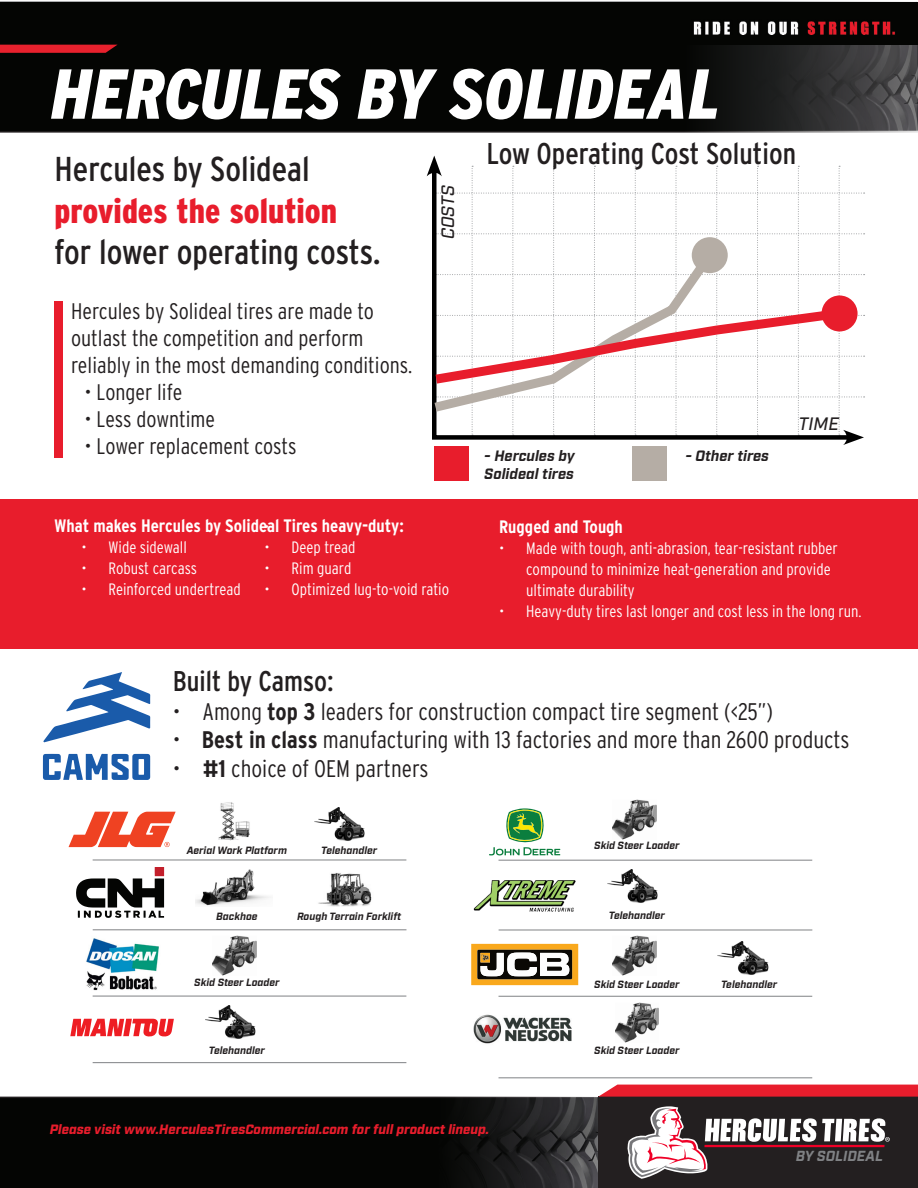
<style>
.page{position:relative;width:918px;height:1188px;background:#fff}
.page>*{position:absolute;margin:0;border:0;box-sizing:border-box;transform-origin:0 0}
.t1{font:italic 900 70.5px "Interstate Condensed";color:#fff}
.t2{font:34.5px "Interstate Condensed";color:#231f20}
.t3{font:900 34.5px "Interstate Condensed";color:#e81d2c}
.t4{font:30px "Interstate Condensed";color:#231f20}
.t5{font:28.5px "Interstate Condensed";color:#231f20}
.t6{font:300 24px "Interstate Condensed";color:#231f20}
.t7{font:300 22.5px "Interstate Condensed";color:#231f20}
.t8{font:700 18px "Interstate Condensed";color:#fff}
.t9{font:italic 500 18px "Industry";color:#231f20}
.t10{font:300 16.5px/21px "Interstate Condensed";color:#fff}
.t11{font:italic 700 15px "Industry";color:#231f20}
.t12{font:300 15px "Interstate Condensed";color:#fff}
.t13{font:italic 700 14.55px "Industry";color:#808285}
.t14{font:italic 900 13.5px "Industry";color:#e81d2c}
.t15{font:italic 700 10.5px "Industry";color:#231f20}
.s1{font-weight:700}
</style>
<div class="page">
<svg style="left:0;top:1097px;width:598px;height:91px"></svg>
<div style="left:598px;top:1097px;width:320px;height:91px;background:#231f20"></div>
<svg style="left:598px;top:1085px;width:320px;height:12px"></svg>
<svg style="left:628px;top:1106px;width:262px;height:73px"></svg>
<div style="left:435px;top:446px;width:34px;height:35px;background:#e81d2c"></div>
<div style="left:632px;top:446px;width:34px;height:35px;background:#b5ada5"></div>
<svg style="left:426px;top:156px;width:439px;height:289px"></svg>
<div style="left:822px;top:295px;width:36px;height:36px;background:#e81d2c;border-radius:50%"></div>
<div style="left:55px;top:302px;width:8px;height:156px;background:#e81d2c"></div>
<svg style="left:0;top:45px;width:918px;height:88px"></svg>
<div style="left:0;top:2px;width:918px;height:43px;background:#040503"></div>
<svg style="left:0;top:45px;width:118px;height:8px"></svg>
<img style="left:693px;top:21px;width:202px;height:14px">
<div style="left:0;top:499px;width:918px;height:150px;background:#e81d2c"></div>
<svg style="left:43px;top:672px;width:107px;height:71px"></svg>
<svg style="left:43px;top:754px;width:107px;height:26px"></svg>
<hr style="left:93px;top:930px;width:313px;height:1px;background:#808285">
<hr style="left:93px;top:860px;width:313px;height:1px;background:#808285">
<hr style="left:93px;top:996px;width:313px;height:1px;background:#808285">
<hr style="left:93px;top:1062px;width:313px;height:1px;background:#808285">
<hr style="left:499px;top:930px;width:313px;height:1px;background:#808285">
<hr style="left:499px;top:860px;width:313px;height:1px;background:#808285">
<hr style="left:499px;top:996px;width:313px;height:1px;background:#808285">
<hr style="left:499px;top:1078px;width:313px;height:1px;background:#808285">
<img style="left:86px;top:938px;width:73px;height:53px">
<svg style="left:76px;top:867px;width:88px;height:51px"></svg>
<svg style="left:69px;top:812px;width:107px;height:35px"></svg>
<svg style="left:70px;top:1019px;width:104px;height:17px"></svg>
<svg style="left:489px;top:808px;width:71px;height:47px"></svg>
<img style="left:473px;top:880px;width:103px;height:32px">
<svg style="left:471px;top:944px;width:107px;height:41px"></svg>
<img style="left:474px;top:1014px;width:98px;height:30px">
<img style="left:218px;top:802px;width:32px;height:39px">
<img style="left:195px;top:869px;width:74px;height:37px">
<img style="left:613px;top:935px;width:43px;height:41px">
<img style="left:213px;top:935px;width:43px;height:41px">
<img style="left:615px;top:1002px;width:44px;height:41px">
<img style="left:613px;top:799px;width:43px;height:41px">
<img style="left:318px;top:873px;width:54px;height:33px">
<img style="left:718px;top:941px;width:51px;height:34px">
<img style="left:608px;top:869px;width:50px;height:34px">
<img style="left:315px;top:807px;width:50px;height:34px">
<img style="left:205px;top:1005px;width:51px;height:34px">
<p class="t1" style="left:52px;top:55px;width:671px">HERCULES BY SOLIDEAL</p>
<p class="t2" style="left:55px;top:150px;width:257px">Hercules by Solideal</p>
<p class="t3" style="left:55px;top:191px;width:284px">provides the solution</p>
<p class="t2" style="left:55px;top:233px;width:328px">for lower operating costs.</p>
<p class="t7" style="left:71px;top:299px;width:304px">Hercules by Solideal tires are made to</p>
<p class="t7" style="left:71px;top:326px;width:294px">outlast the competition and perform</p>
<p class="t7" style="left:71px;top:353px;width:343px">reliably in the most demanding conditions.</p>
<p class="t7" style="left:85px;top:380px;width:99px">• Longer life</p>
<p class="t7" style="left:85px;top:407px;width:132px">• Less downtime</p>
<p class="t7" style="left:85px;top:434px;width:214px">• Lower replacement costs</p>
<p class="t9" style="left:437px;top:239px;width:56px;rotate:-90deg">COSTS</p>
<p class="t8" style="left:55px;top:515px;width:351px">What makes Hercules by Solideal Tires heavy-duty:</p>
<p class="t10" style="left:82px;top:536px;width:107px">• Wide sidewall</p>
<p class="t10" style="left:82px;top:557px;width:117px">• Robust carcass</p>
<p class="t10" style="left:82px;top:578px;width:161px">• Reinforced undertread</p>
<p class="t12" style="left:265px;top:518px;width:6px">•</p>
<p class="t10" style="left:265px;top:537px;width:93px">• Deep tread</p>
<p class="t10" style="left:265px;top:558px;width:88px">• Rim guard</p>
<p class="t10" style="left:265px;top:579px;width:186px">• Optimized lug-to-void ratio</p>
<p class="t4" style="left:487px;top:137px;width:311px">Low Operating Cost Solution</p>
<p class="t11" style="left:484px;top:447px;width:92px">- Hercules by</p>
<p class="t11" style="left:484px;top:465px;width:91px">Solideal tires</p>
<p class="t11" style="left:685px;top:447px;width:85px">- Other tires</p>
<p class="t9" style="left:799px;top:413px;width:42px">TIME</p>
<p class="t8" style="left:499px;top:517px;width:125px">Rugged and Tough</p>
<p class="t10" style="left:526px;top:538px;width:313px;text-indent:-27px">• Made with tough, anti-abrasion, tear-resistant rubber compound to minimize heat-generation and provide ultimate durability</p>
<p class="t10" style="left:499px;top:601px;width:364px">• Heavy-duty tires last longer and cost less in the long run.</p>
<p class="t5" style="left:173px;top:665px;width:162px">Built by Camso:</p>
<p class="t6" style="left:173px;top:698px;width:602px">• Among <span class="s1">top 3</span> leaders for construction compact tire segment (&lt;25”)</p>
<p class="t6" style="left:173px;top:726px;width:678px">• <span class="s1">Best in class</span> manufacturing with 13 factories and more than 2600 products</p>
<p class="t6" style="left:173px;top:755px;width:257px">• <span class="s1">#1</span> choice of OEM partners</p>
<p class="t15" style="left:187px;top:844px;width:102px">Aerial Work Platform</p>
<p class="t15" style="left:321px;top:844px;width:57px">Telehandler</p>
<p class="t15" style="left:594px;top:840px;width:87px">Skid Steer Loader</p>
<p class="t15" style="left:216px;top:910px;width:43px">Backhoe</p>
<p class="t15" style="left:297px;top:910px;width:106px">Rough Terrain Forklift</p>
<p class="t15" style="left:609px;top:909px;width:57px">Telehandler</p>
<p class="t15" style="left:194px;top:977px;width:87px">Skid Steer Loader</p>
<p class="t15" style="left:594px;top:978px;width:87px">Skid Steer Loader</p>
<p class="t15" style="left:721px;top:978px;width:57px">Telehandler</p>
<p class="t15" style="left:209px;top:1044px;width:57px">Telehandler</p>
<p class="t15" style="left:594px;top:1044px;width:87px">Skid Steer Loader</p>
<p class="t14" style="left:50px;top:1121px;width:441px">Please visit www.HerculesTiresCommercial.com for full product lineup.</p>
<p class="t13" style="left:796px;top:1147px;width:89px">BY SOLIDEAL</p>
</div>
